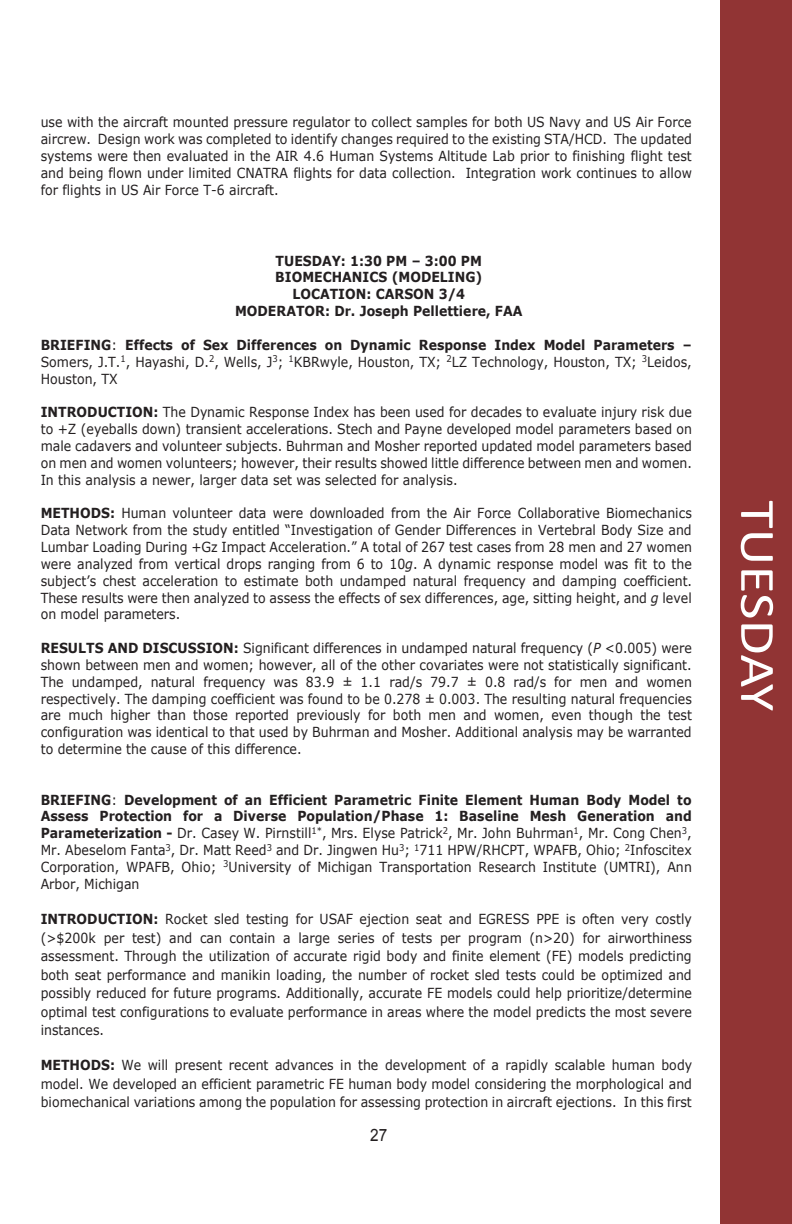
<style>
.page{position:relative;width:792px;height:1224px;background:#fff}
.page>*{position:absolute;margin:0;border:0;box-sizing:border-box;transform-origin:0 0}
.t1{font:49.8px "Calibri";letter-spacing:-.005em;color:#fff;scale:1.16 1}
.t2{font:17px "Arial";color:#231f20;scale:.9 1}
.t3{font:13.8px/16.8px "Verdana";color:#231f20;text-align:justify;scale:.9 1}
.t4{font:700 13.8px/16.8px "Verdana";color:#231f20;text-align:center;scale:.9 1}
.s1{font-weight:700}
.s2{font-style:italic}
</style>
<div class="page">
<div style="left:720px;top:0;width:72px;height:1224px;background:#913434"></div>
<p class="t3" style="left:41px;top:114px;width:725px">use with the aircraft mounted pressure regulator to collect samples for both US Navy and US Air Force aircrew. Design work was completed to identify changes required to the existing STA/HCD. The updated systems were then evaluated in the AIR 4.6 Human Systems Altitude Lab prior to finishing flight test and being flown under limited CNATRA flights for data collection. Integration work continues to allow for flights in US Air Force T-6 aircraft.</p>
<p class="t4" style="left:235px;top:252px;width:321px">TUESDAY: 1:30 PM – 3:00 PM<br>BIOMECHANICS (MODELING)<br>LOCATION: CARSON 3/4<br>MODERATOR: Dr. Joseph Pellettiere, FAA</p>
<p class="t3" style="left:41px;top:337px;width:725px"><span class="s1">BRIEFING</span>: <span class="s1">Effects of Sex Differences on Dynamic Response Index Model Parameters – </span>Somers, J.T.<sup>1</sup>, Hayashi, D.<sup>2</sup>, Wells, J<sup>3</sup>; <sup>1</sup>KBRwyle, Houston, TX; <sup>2</sup>LZ Technology, Houston, TX; <sup>3</sup>Leidos, Houston, TX</p>
<p class="t3" style="left:41px;top:404px;width:725px"><span class="s1">INTRODUCTION:</span> The Dynamic Response Index has been used for decades to evaluate injury risk due to +Z (eyeballs down) transient accelerations. Stech and Payne developed model parameters based on male cadavers and volunteer subjects. Buhrman and Mosher reported updated model parameters based on men and women volunteers; however, their results showed little difference between men and women.<br>In this analysis a newer, larger data set was selected for analysis.</p>
<p class="t3" style="left:41px;top:505px;width:725px"><span class="s1">METHODS:</span> Human volunteer data were downloaded from the Air Force Collaborative Biomechanics Data Network from the study entitled “Investigation of Gender Differences in Vertebral Body Size and Lumbar Loading During +Gz Impact Acceleration.” A total of 267 test cases from 28 men and 27 women were analyzed from vertical drops ranging from 6 to 10<span class="s2">g</span>. A dynamic response model was fit to the subject’s chest acceleration to estimate both undamped natural frequency and damping coefficient.<br>These results were then analyzed to assess the effects of sex differences, age, sitting height, and <span class="s2">g</span> level on model parameters.</p>
<p class="t3" style="left:41px;top:640px;width:725px"><span class="s1">RESULTS AND DISCUSSION:</span> Significant differences in undamped natural frequency (<span class="s2">P</span> &lt;0.005) were shown between men and women; however, all of the other covariates were not statistically significant.<br>The undamped, natural frequency was 83.9 ± 1.1 rad/s 79.7 ± 0.8 rad/s for men and women respectively. The damping coefficient was found to be 0.278 ± 0.003. The resulting natural frequencies are much higher than those reported previously for both men and women, even though the test configuration was identical to that used by Buhrman and Mosher. Additional analysis may be warranted to determine the cause of this difference.</p>
<p class="t3" style="left:41px;top:791px;width:725px"><span class="s1">BRIEFING</span>: <span class="s1">Development of an Efficient Parametric Finite Element Human Body Model to Assess Protection for a Diverse Population/Phase 1: Baseline Mesh Generation and Parameterization -</span> Dr. Casey W. Pirnstill<sup>1*</sup>, Mrs. Elyse Patrick<sup>2</sup>, Mr. John Buhrman<sup>1</sup>, Mr. Cong Chen<sup>3</sup>, Mr. Abeselom Fanta<sup>3</sup>, Dr. Matt Reed<sup>3</sup> and Dr. Jingwen Hu<sup>3</sup>; <sup>1</sup>711 HPW/RHCPT, WPAFB, Ohio; <sup>2</sup>Infoscitex Corporation, WPAFB, Ohio; <sup>3</sup>University of Michigan Transportation Research Institute (UMTRI), Ann Arbor, Michigan</p>
<p class="t3" style="left:41px;top:910px;width:725px;line-height:18.4px"><span class="s1">INTRODUCTION:</span> Rocket sled testing for USAF ejection seat and EGRESS PPE is often very costly (&gt;$200k per test) and can contain a large series of tests per program (n&gt;20) for airworthiness assessment. Through the utilization of accurate rigid body and finite element (FE) models predicting both seat performance and manikin loading, the number of rocket sled tests could be optimized and possibly reduced for future programs. Additionally, accurate FE models could help prioritize/determine optimal test configurations to evaluate performance in areas where the model predicts the most severe instances.</p>
<p class="t3" style="left:41px;top:1056px;width:725px;line-height:18.4px"><span class="s1">METHODS:</span> We will present recent advances in the development of a rapidly scalable human body model. We developed an efficient parametric FE human body model considering the morphological and biomechanical variations among the population for assessing protection in aircraft ejections. In this first</p>
<p class="t2" style="left:370px;top:1124px;width:20px">27</p>
<h1 class="t1" style="left:789px;top:500px;width:183px;rotate:90deg">TUESDAY</h1>
</div>
